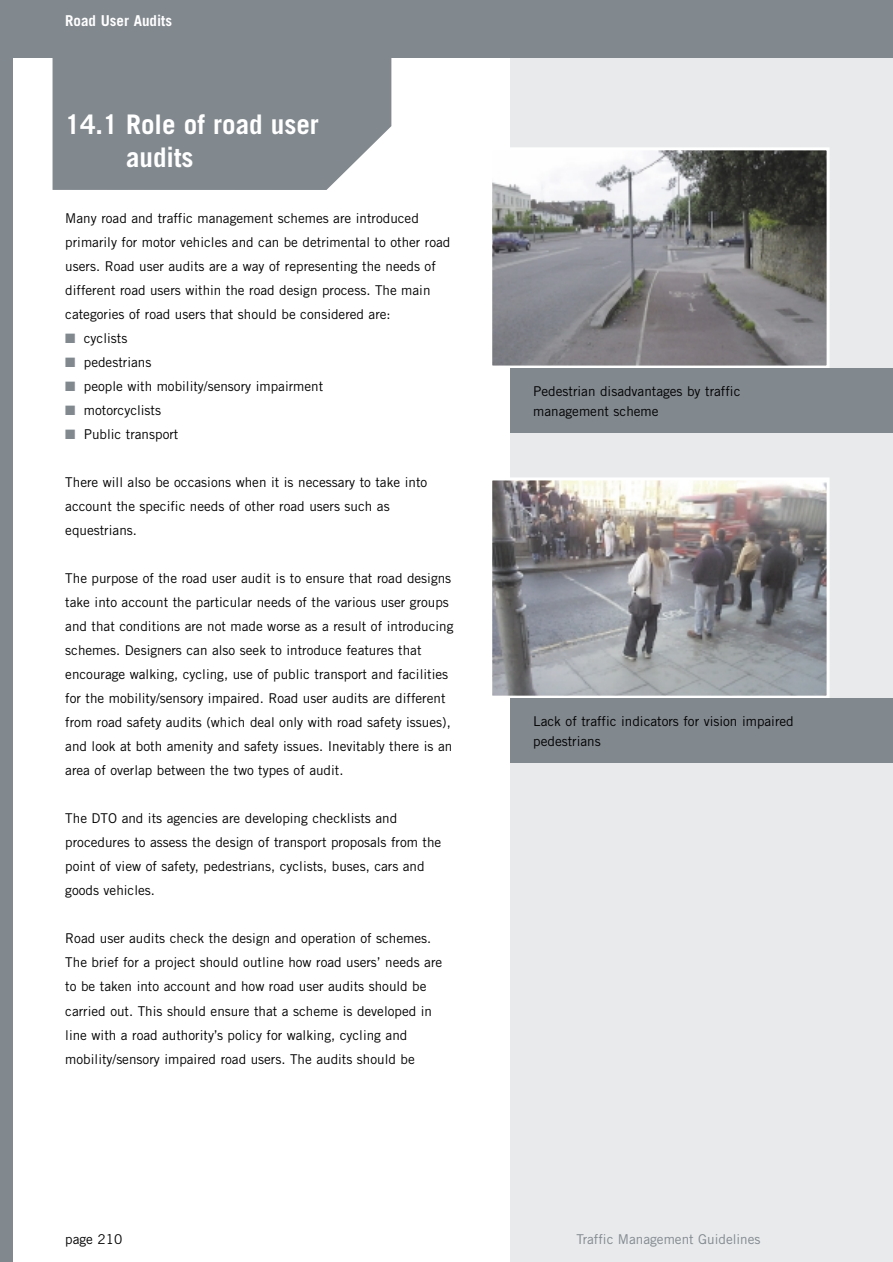
<style>
.page{position:relative;width:893px;height:1262px;background:#fff}
.page>*{position:absolute;margin:0;border:0;box-sizing:border-box;transform-origin:0 0}
.t1{font:700 27px/32.4px "Trade Gothic";color:#fff}
.t2{font:700 15px "Trade Gothic";color:#fff}
.t3{font:13.5px/24px "Trade Gothic";color:#000}
.t4{font:13.5px "Trade Gothic";color:#81888e}
.s1{color:#81888e}
</style>
<div class="page">
<div style="left:510px;top:0;width:382px;height:1261px;background:#e8eaec"></div>
<div style="left:0;top:0;width:892px;height:58px;background:#81888e"></div>
<div style="left:0;top:0;width:13px;height:1261px;background:#81888e"></div>
<img style="left:493px;top:151px;width:332px;height:213px">
<div style="left:489px;top:147px;width:340px;height:221px;border:3px solid #fff"></div>
<div style="left:510px;top:368px;width:382px;height:65px;background:#81888e"></div>
<div style="left:53px;top:58px;width:338px;height:132px;background:#81888e"></div>
<img style="left:493px;top:481px;width:332px;height:213px">
<div style="left:489px;top:477px;width:340px;height:221px;border:3px solid #fff"></div>
<div style="left:510px;top:698px;width:382px;height:65px;background:#81888e"></div>
<p class="t2" style="left:65px;top:15px;width:108px">Road User Audits</p>
<h1 class="t1" style="left:126px;top:111px;width:194px;text-indent:-61px">14.1 Role of road user audits</h1>
<p class="t3" style="left:65px;top:208px;width:386px">Many road and traffic management schemes are introduced primarily for motor vehicles and can be detrimental to other road users. Road user audits are a way of representing the needs of different road users within the road design process. The main categories of road users that should be considered are:</p>
<p class="t3" style="left:65px;top:328px;width:63px"><span class="s1">■</span> cyclists</p>
<p class="t3" style="left:65px;top:352px;width:88px"><span class="s1">■</span> pedestrians</p>
<p class="t3" style="left:65px;top:376px;width:259px"><span class="s1">■</span> people with mobility/sensory impairment</p>
<p class="t3" style="left:65px;top:400px;width:97px"><span class="s1">■</span> motorcyclists</p>
<p class="t3" style="left:65px;top:424px;width:115px"><span class="s1">■</span> Public transport</p>
<p class="t3" style="left:65px;top:472px;width:363px">There will also be occasions when it is necessary to take into account the specific needs of other road users such as equestrians.</p>
<p class="t3" style="left:65px;top:568px;width:390px">The purpose of the road user audit is to ensure that road designs take into account the particular needs of the various user groups and that conditions are not made worse as a result of introducing schemes. Designers can also seek to introduce features that encourage walking, cycling, use of public transport and facilities for the mobility/sensory impaired. Road user audits are different from road safety audits (which deal only with road safety issues), and look at both amenity and safety issues. Inevitably there is an area of overlap between the two types of audit.</p>
<p class="t3" style="left:65px;top:808px;width:377px">The DTO and its agencies are developing checklists and procedures to assess the design of transport proposals from the point of view of safety, pedestrians, cyclists, buses, cars and goods vehicles.</p>
<p class="t3" style="left:65px;top:928px;width:378px">Road user audits check the design and operation of schemes.<br>The brief for a project should outline how road users’ needs are to be taken into account and how road user audits should be carried out. This should ensure that a scheme is developed in line with a road authority’s policy for walking, cycling and mobility/sensory impaired road users. The audits should be</p>
<p class="t3" style="left:533px;top:383px;width:209px;line-height:19.5px">Pedestrian disadvantages by traffic management scheme</p>
<p class="t3" style="left:533px;top:713px;width:262px;line-height:19.5px">Lack of traffic indicators for vision impaired pedestrians</p>
<p class="t3" style="left:65px;top:1228px;width:59px">page 210</p>
<p class="t4" style="left:576px;top:1234px;width:186px">Traffic Management Guidelines</p>
</div>
